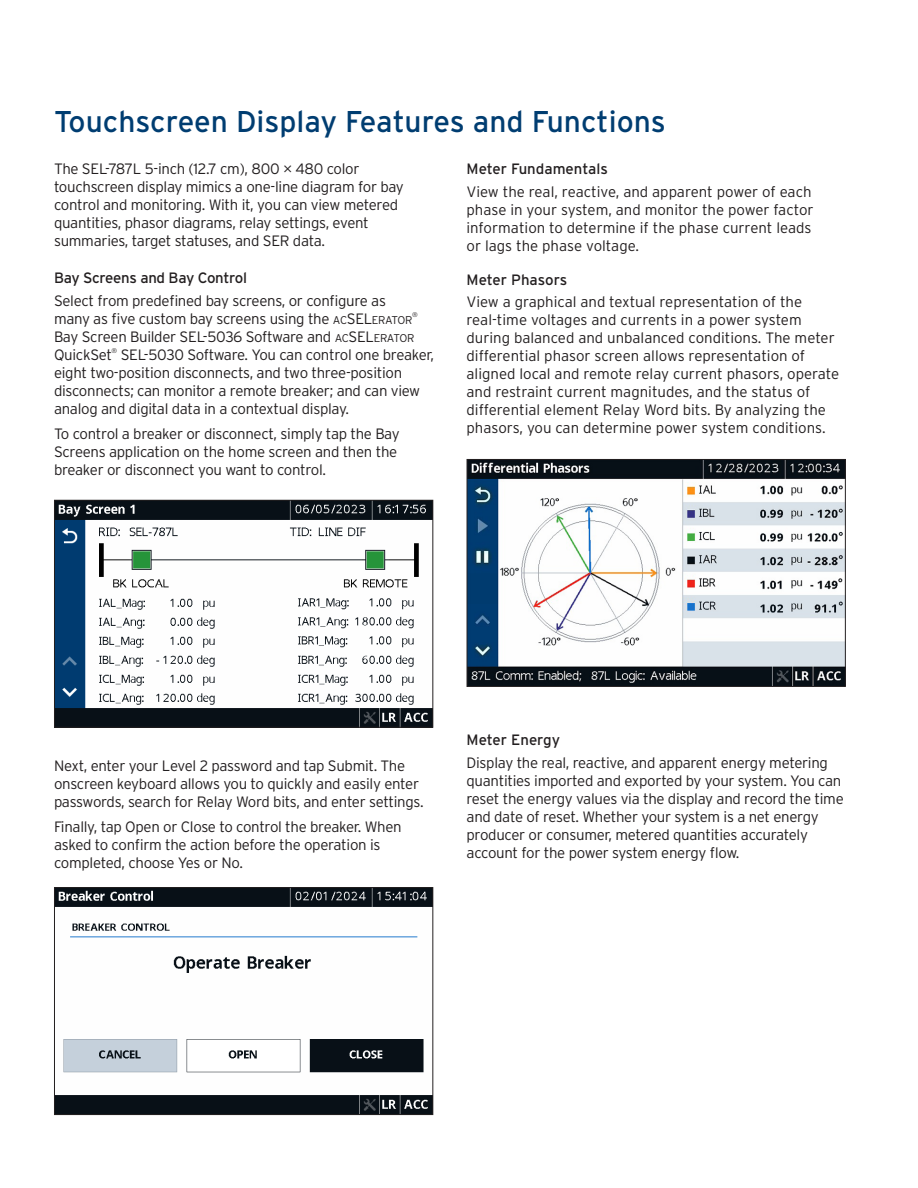
<style>
.page{position:relative;width:918px;height:1188px;background:#fff}
.page>*{position:absolute;margin:0;border:0;box-sizing:border-box;transform-origin:0 0}
.Heading___h1{font:30px "Interstate Poly";color:#003d71}
.Body_Copy___p{font:300 15px/18px "Interstate Poly";letter-spacing:-.02em;color:#231f20}
.Body_Copy___p-2{font:300 15px/18px "Interstate Poly";color:#231f20}
.Body_Sub___h3{font:15px "Interstate Poly";letter-spacing:-.01em;color:#231f20}
.Body_Copy___p-3{font:300 6.75px "Interstate Poly";color:#231f20}
.s1{font-size:11.25px}
</style>
<div class="page">
<img style="left:56px;top:502px;width:375px;height:224px">
<div style="left:54px;top:500px;width:379px;height:228px;border:1px solid #231f20"></div>
<img style="left:56px;top:889px;width:375px;height:224px">
<div style="left:54px;top:887px;width:379px;height:228px;border:1px solid #231f20"></div>
<img style="left:469px;top:461px;width:375px;height:224px">
<div style="left:467px;top:459px;width:379px;height:228px;border:1px solid #231f20"></div>
<p class="Heading___h1" style="left:54px;top:100px;width:613px">Touchscreen Display Features and Functions</p>
<p class="Body_Copy___p" style="left:54px;top:159px;width:351px">The SEL-787L 5-inch (12.7 cm), 800 480 color touchscreen display mimics a one-line diagram for bay control and monitoring. With it, you can view metered quantities, phasor diagrams, relay settings, event summaries, target statuses, and SER data.</p>
<p class="Body_Sub___h3" style="left:467px;top:158px;width:143px">Meter Fundamentals</p>
<p class="Body_Copy___p-2" style="left:467px;top:181px;width:349px">View the real, reactive, and apparent power of each phase in your system, and monitor the power factor information to determine if the phase current leads or lags the phase voltage.</p>
<p class="Body_Sub___h3" style="left:467px;top:269px;width:102px">Meter Phasors</p>
<p class="Body_Copy___p-2" style="left:467px;top:292px;width:374px">View a graphical and textual representation of the real-time voltages and currents in a power system during balanced and unbalanced conditions. The meter differential phasor screen allows representation of aligned local and remote relay current phasors, operate and restraint current magnitudes, and the status of differential element Relay Word bits. By analyzing the phasors, you can determine power system conditions.</p>
<p class="Body_Sub___h3" style="left:54px;top:267px;width:195px">Bay Screens and Bay Control</p>
<p class="Body_Copy___p" style="left:54px;top:290px;width:360px">Select from predefined bay screens, or configure as many as five custom bay screens using the <span class="s1">AC</span>SEL<span class="s1">ERATOR</span></p>
<p class="Body_Copy___p-3" style="left:412px;top:310px;width:7px">®</p>
<p class="Body_Copy___p" style="left:54px;top:326px;width:362px">Bay Screen Builder SEL-5036 Software and <span class="s1">AC</span>SEL<span class="s1">ERATOR<br></span>QuickSet</p>
<p class="Body_Copy___p-3" style="left:112px;top:346px;width:7px">®</p>
<p class="Body_Copy___p" style="left:54px;top:344px;width:382px;text-indent:67px">SEL-5030 Software. You can control one breaker, eight two-position disconnects, and two three-position disconnects; can monitor a remote breaker; and can view analog and digital data in a contextual display.</p>
<p class="Body_Copy___p" style="left:54px;top:424px;width:347px">To control a breaker or disconnect, simply tap the Bay<br>Screens application on the home screen and then the breaker or disconnect you want to control.</p>
<p class="Body_Copy___p" style="left:54px;top:755px;width:371px">Next, enter your Level 2 password and tap Submit. The onscreen keyboard allows you to quickly and easily enter passwords, search for Relay Word bits, and enter settings.</p>
<p class="Body_Copy___p" style="left:54px;top:817px;width:349px">Finally, tap Open or Close to control the breaker. When asked to confirm the action before the operation is completed, choose Yes or No.</p>
<p class="Body_Sub___h3" style="left:467px;top:729px;width:95px">Meter Energy</p>
<p class="Body_Copy___p" style="left:467px;top:753px;width:379px">Display the real, reactive, and apparent energy metering quantities imported and exported by your system. You can reset the energy values via the display and record the time and date of reset. Whether your system is a net energy producer or consumer, metered quantities accurately account for the power system energy flow.</p>
</div>
